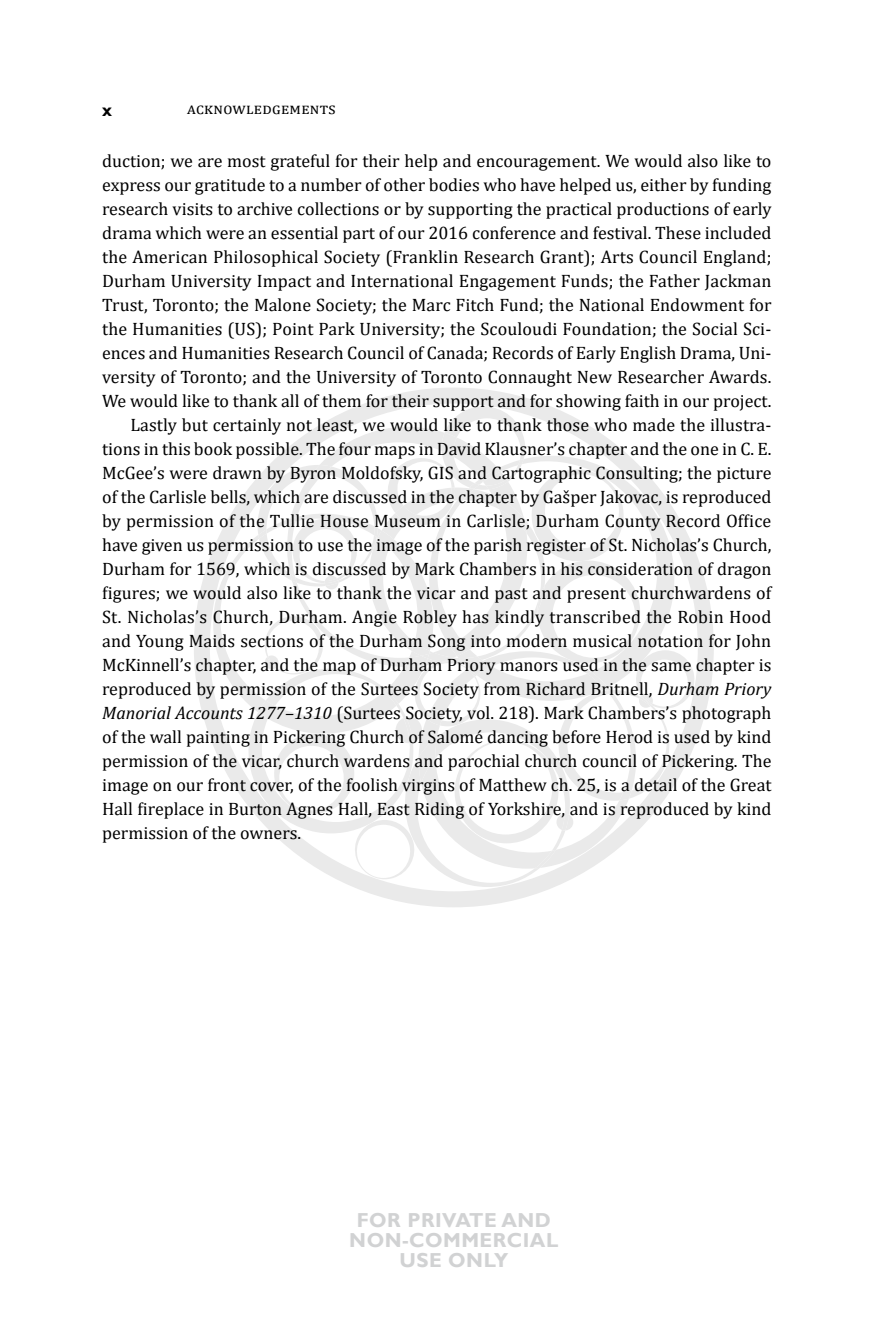
<style>
.page{position:relative;width:885px;height:1327px;background:#fff}
.page>*{position:absolute;margin:0;border:0;box-sizing:border-box;transform-origin:0 0}
.t1{font:700 20.2px/20px "Gill Sans";letter-spacing:.025em;color:#d1d2d3;text-align:center}
.NormalText{font:18px/24px "Cambria";color:#000;text-align:justify}
.t2{font:700 18px "Gill Sans";color:#000}
.t3{font:16px "Cambria";color:#000}
.s1{font-style:italic}
</style>
<div class="page">
<svg style="left:194px;top:388px;width:519px;height:519px"></svg>
<svg style="left:209px;top:514px;width:33px;height:219px"></svg>
<svg style="left:242px;top:406px;width:455px;height:481px"></svg>
<p class="t2" style="left:102px;top:99px;width:11px">x</p>
<p class="t3" style="left:187px;top:99px;width:150px">Acknowledgements</p>
<p class="NormalText" style="left:102px;top:149px;width:671px">duction; we are most grateful for their help and encouragement. We would also like to express our gratitude to a number of other bodies who have helped us, either by funding research visits to archive collections or by supporting the practical productions of early drama which were an essential part of our 2016 conference and festival. These included the American Philosophical Society (Franklin Research Grant); Arts Council England; Durham University Impact and International Engagement Funds; the Father Jackman Trust, Toronto; the Malone Society; the Marc Fitch Fund; the National Endowment for the Humanities (US); Point Park University; the Scouloudi Foundation; the Social Sci&shy;ences and Humanities Research Council of Canada; Records of Early English Drama, Uni&shy;versity of Toronto; and the University of Toronto Connaught New Researcher Awards.<br>We would like to thank all of them for their support and for showing faith in our project.</p>
<p class="NormalText" style="left:102px;top:413px;width:670px;text-indent:28px">Lastly but certainly not least, we would like to thank those who made the illustra&shy;tions in this book possible. The four maps in David Klausner’s chapter and the one in C. E.<br>McGee’s were drawn by Byron Moldofsky, GIS and Cartographic Consulting; the picture of the Carlisle bells, which are discussed in the chapter by Gašper Jakovac, is reproduced by permission of the Tullie House Museum in Carlisle; Durham County Record Office have given us permission to use the image of the parish register of St. Nicholas’s Church, Durham for 1569, which is discussed by Mark Chambers in his consideration of dragon figures; we would also like to thank the vicar and past and present churchwardens of St. Nicholas’s Church, Durham. Angie Robley has kindly transcribed the Robin Hood and Young Maids sections of the Durham Song into modern musical notation for John McKinnell’s chapter, and the map of Durham Priory manors used in the same chapter is reproduced by permission of the Surtees Society from Richard Britnell, <span class="s1">Durham Priory Manorial Accounts 1277–1310</span> (Surtees Society, vol. 218). Mark Chambers’s photograph of the wall painting in Pickering Church of Salomé dancing before Herod is used by kind permission of the vicar, church wardens and parochial church council of Pickering. The image on our front cover, of the foolish virgins of Matthew ch. 25, is a detail of the Great Hall fireplace in Burton Agnes Hall, East Riding of Yorkshire, and is reproduced by kind permission of the owners.</p>
<p class="t1" style="left:349px;top:1211px;width:210px">FOR PRIVATE AND<br>NON-COMMERCIAL<br>USE ONLY</p>
</div>
